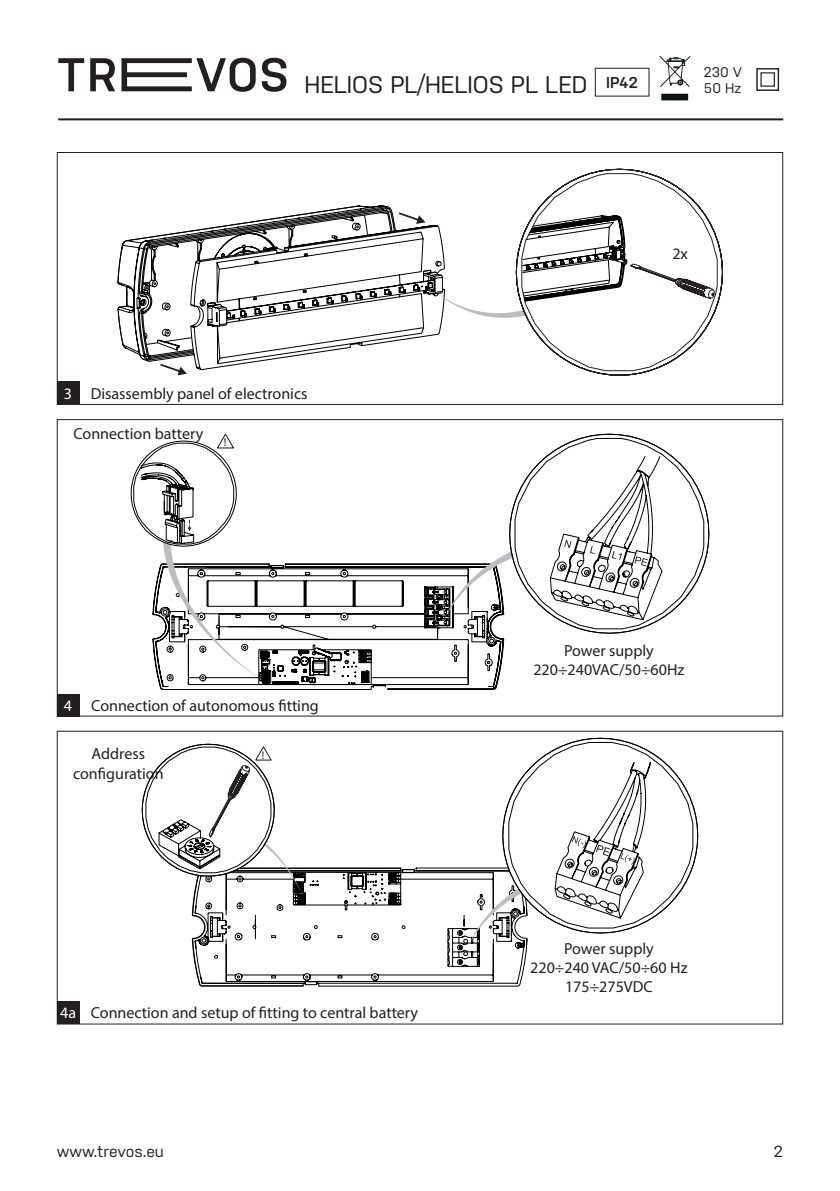
<style>
.page{position:relative;width:840px;height:1191px;background:#fff}
.page>*{position:absolute;margin:0;border:0;box-sizing:border-box;transform-origin:0 0}
.t1{font:24px "Nudista";color:#231f20}
.Odstavec{font:16px/19.2px "Myriad Pro";color:#231f20;text-align:center}
.t2{font:16px "Nudista";color:#231f20}
.obrazek_-_cislovani{font:16px "Myriad Pro";color:#fff}
.t3{font:14px/16px "Nudista";color:#231f20}
.t4{font:11.6px "Myriad Pro";color:#231f20}
.t5{font:11.2px "Myriad Pro";color:#231f20}
</style>
<div class="page">
<svg style="left:58px;top:58px;width:97px;height:34px"></svg>
<hr style="left:58px;top:118px;width:724px;height:2px;background:#231f20">
<svg style="left:757px;top:68px;width:23px;height:23px"></svg>
<div style="left:755px;top:68px;width:23px;height:23px;border:1px solid #231f20"></div>
<svg style="left:661px;top:94px;width:26px;height:6px"></svg>
<svg style="left:659px;top:56px;width:31px;height:31px"></svg>
<div style="left:594px;top:68px;width:55px;height:29px;border:1px solid #231f20"></div>
<div style="left:57px;top:694px;width:22px;height:22px;background:#231f20"></div>
<div style="left:57px;top:1000px;width:22px;height:23px;background:#231f20"></div>
<div style="left:57px;top:381px;width:22px;height:23px;background:#231f20"></div>
<svg style="left:155px;top:57px;width:431px;height:364px"></svg>
<svg style="left:159px;top:685px;width:339px;height:5px"></svg>
<svg style="left:131px;top:433px;width:577px;height:252px"></svg>
<svg style="left:200px;top:986px;width:319px;height:1px"></svg>
<svg style="left:142px;top:738px;width:555px;height:248px"></svg>
<svg style="left:117px;top:205px;width:99px;height:165px"></svg>
<svg style="left:515px;top:169px;width:137px;height:206px"></svg>
<svg style="left:160px;top:364px;width:27px;height:11px"></svg>
<svg style="left:216px;top:174px;width:506px;height:197px"></svg>
<h1 class="t1" style="left:304px;top:71px;width:335px">HELIOS PL/HELIOS PL LED <sup>IP42</sup></h1>
<p class="t3" style="left:703px;top:64px;width:40px">230 V<br>50 Hz</p>
<p class="obrazek_-_cislovani" style="left:64px;top:383px;width:10px">3</p>
<p class="Odstavec" style="left:91px;top:383px;width:218px">Disassembly panel of electronics</p>
<p class="Odstavec" style="left:73px;top:424px;width:131px">Connection battery</p>
<p class="t4" style="left:224px;top:435px;width:4px">!</p>
<p class="Odstavec" style="left:672px;top:244px;width:17px">2x</p>
<p class="obrazek_-_cislovani" style="left:64px;top:696px;width:10px">4</p>
<p class="Odstavec" style="left:91px;top:696px;width:229px">Connection of autonomous fitting</p>
<p class="Odstavec" style="left:73px;top:744px;width:92px">Address configuration</p>
<p class="t5" style="left:262px;top:748px;width:4px">!</p>
<p class="obrazek_-_cislovani" style="left:60px;top:1003px;width:17px">4a</p>
<p class="Odstavec" style="left:91px;top:1003px;width:328px">Connection and setup of fitting to central battery</p>
<p class="t2" style="left:57px;top:1142px;width:109px">www.trevos.eu</p>
<p class="Odstavec" style="left:563px;top:640px;width:91px">Power supply</p>
<p class="Odstavec" style="left:533px;top:659px;width:152px">220÷240VAC/50÷60Hz</p>
<p class="Odstavec" style="left:563px;top:938px;width:91px">Power supply</p>
<p class="Odstavec" style="left:530px;top:958px;width:159px">220÷240 VAC/50÷60 Hz<br>175÷275VDC</p>
<p class="t2" style="left:773px;top:1142px;width:11px">2</p>
</div>
